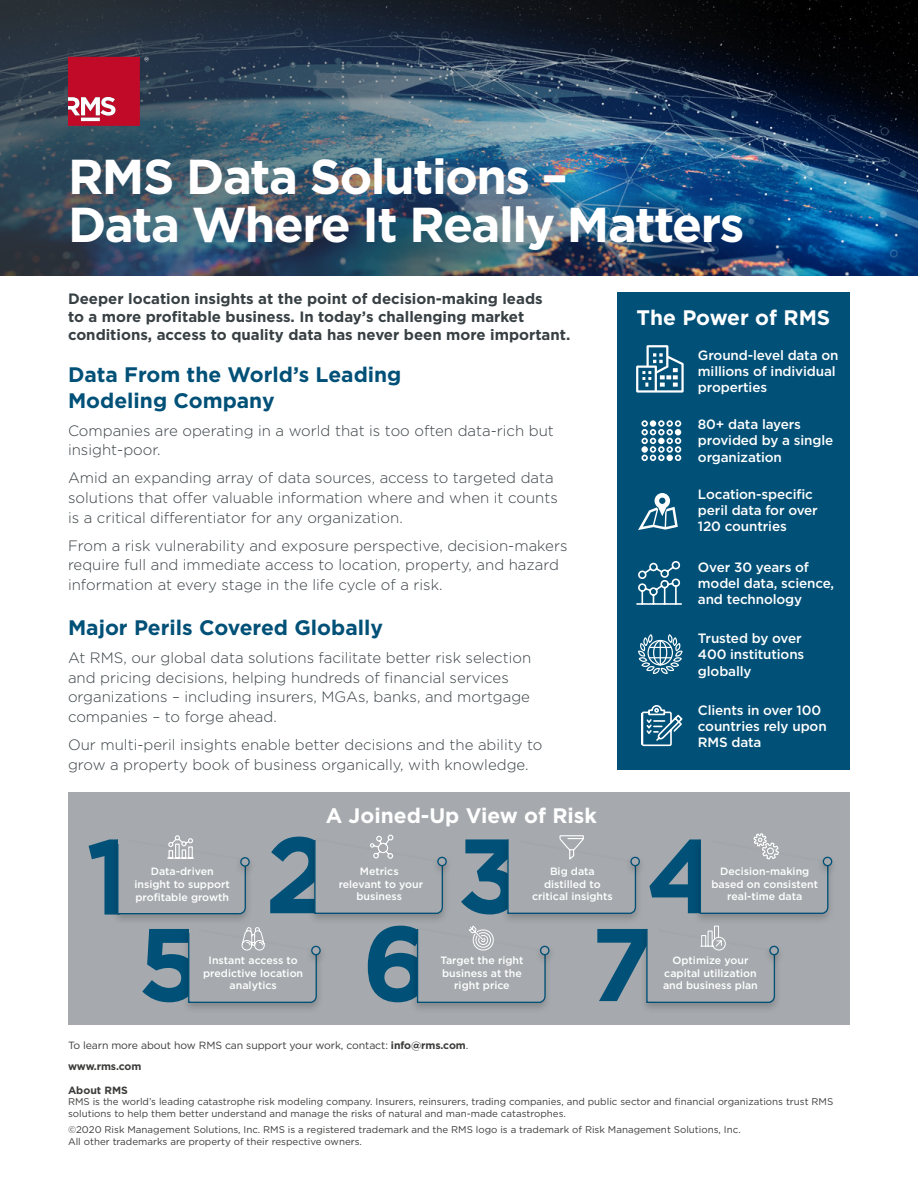
<style>
.page{position:relative;width:918px;height:1188px;background:#fff}
.page>*{position:absolute;margin:0;border:0;box-sizing:border-box;transform-origin:0 0}
.t1{font:700 49.05px/47.4px "Gotham";letter-spacing:-.03em;color:#fff}
.t2{font:700 21px/25.7px "Gotham";color:#005077}
.t3{font:700 21px "Gotham";color:#fff}
.t4{font:300 15px/19.6px "Gotham";color:#384044}
.t5{font:700 15px/18px "Gotham";color:#384044}
.t6{font:500 13.5px/16.2px "Gotham";letter-spacing:-.01em;color:#fff}
.t7{font:500 10.65px/12.8px "Gotham";color:#fff;text-align:center}
.t8{font:10.5px/21.1px "Gotham";letter-spacing:-.01em;color:#3c3c3b}
.t9{font:700 10.5px "Gotham";color:#3c3c3b}
.t10{font:9.75px/11.7px "Gotham";color:#3c3c3b}
.s1{font-weight:700}
</style>
<div class="page">
<img style="left:784px;top:0;width:134px;height:275px">
<img style="left:0;top:0;width:784px;height:275px">
<svg style="left:68px;top:57px;width:81px;height:69px;background:#b52a42"></svg>
<div style="left:617px;top:292px;width:233px;height:478px;background:#005077"></div>
<svg style="left:638px;top:493px;width:40px;height:37px"></svg>
<svg style="left:636px;top:345px;width:48px;height:48px"></svg>
<svg style="left:638px;top:634px;width:45px;height:40px"></svg>
<div style="left:68px;top:792px;width:782px;height:233px;background:#a6aaae"></div>
<div style="left:110px;top:836px;width:143px;height:89px;background:#000;opacity:.2"></div>
<div style="left:181px;top:926px;width:143px;height:88px;background:#000;opacity:.2"></div>
<div style="left:410px;top:926px;width:142px;height:88px;background:#000;opacity:.2"></div>
<div style="left:639px;top:926px;width:143px;height:88px;background:#000;opacity:.2"></div>
<div style="left:307px;top:837px;width:143px;height:88px;background:#000;opacity:.2"></div>
<div style="left:500px;top:837px;width:143px;height:88px;background:#000;opacity:.2"></div>
<div style="left:693px;top:837px;width:142px;height:88px;background:#000;opacity:.2"></div>
<div style="left:233px;top:854px;width:24px;height:23px;background:#000;opacity:.2"></div>
<div style="left:240px;top:857px;width:10px;height:10px;border:1px solid #005077;border-radius:50%"></div>
<div style="left:304px;top:943px;width:23px;height:23px;background:#000;opacity:.2"></div>
<div style="left:311px;top:946px;width:10px;height:9px;border:1px solid #005077;border-radius:50%"></div>
<div style="left:533px;top:943px;width:23px;height:23px;background:#000;opacity:.2"></div>
<div style="left:540px;top:946px;width:10px;height:9px;border:1px solid #005077;border-radius:50%"></div>
<div style="left:762px;top:943px;width:24px;height:23px;background:#000;opacity:.2"></div>
<div style="left:769px;top:946px;width:10px;height:9px;border:1px solid #005077;border-radius:50%"></div>
<div style="left:430px;top:854px;width:24px;height:23px;background:#000;opacity:.2"></div>
<div style="left:437px;top:857px;width:10px;height:9px;border:1px solid #005077;border-radius:50%"></div>
<div style="left:623px;top:854px;width:24px;height:23px;background:#000;opacity:.2"></div>
<div style="left:630px;top:857px;width:10px;height:9px;border:1px solid #005077;border-radius:50%"></div>
<div style="left:816px;top:854px;width:23px;height:23px;background:#000;opacity:.2"></div>
<div style="left:823px;top:857px;width:9px;height:9px;background:#a6aaae;border-radius:50%"></div>
<div style="left:823px;top:857px;width:9px;height:9px;border:1px solid #005077;border-radius:50%"></div>
<div style="left:189px;top:925px;width:10px;height:8px;background:#a6aaae"></div>
<svg style="left:89px;top:835px;width:158px;height:80px"></svg>
<svg style="left:270px;top:834px;width:174px;height:81px"></svg>
<svg style="left:461px;top:835px;width:176px;height:80px"></svg>
<svg style="left:649px;top:833px;width:180px;height:82px"></svg>
<svg style="left:368px;top:924px;width:178px;height:80px"></svg>
<svg style="left:142px;top:927px;width:176px;height:77px"></svg>
<svg style="left:597px;top:925px;width:179px;height:79px"></svg>
<svg style="left:641px;top:421px;width:41px;height:40px"></svg>
<svg style="left:636px;top:561px;width:46px;height:44px"></svg>
<svg style="left:641px;top:705px;width:42px;height:42px"></svg>
<h1 class="t1" style="left:68px;top:153px;width:678px">RMS Data Solutions –<br>Data Where It Really Matters</h1>
<p class="t5" style="left:68px;top:290px;width:504px">Deeper location insights at the point of decision-making leads<br>to a more profitable business. In today’s challenging market conditions, access to quality data has never been more important.</p>
<h2 class="t2" style="left:68px;top:362px;width:335px">Data From the World’s Leading<br>Modeling Company</h2>
<p class="t4" style="left:68px;top:420px;width:487px">Companies are operating in a world that is too often data-rich but insight-poor.</p>
<p class="t4" style="left:68px;top:468px;width:491px">Amid an expanding array of data sources, access to targeted data solutions that offer valuable information where and when it counts is a critical differentiator for any organization.</p>
<p class="t4" style="left:68px;top:535px;width:501px">From a risk vulnerability and exposure perspective, decision-makers require full and immediate access to location, property, and hazard information at every stage in the life cycle of a risk.</p>
<h2 class="t2" style="left:68px;top:615px;width:317px">Major Perils Covered Globally</h2>
<p class="t4" style="left:68px;top:648px;width:465px">At RMS, our global data solutions facilitate better risk selection and pricing decisions, helping hundreds of financial services organizations – including insurers, MGAs, banks, and mortgage companies – to forge ahead.</p>
<p class="t4" style="left:68px;top:734px;width:476px">Our multi-peril insights enable better decisions and the ability to grow a property book of business organically, with knowledge.</p>
<h2 class="t3" style="left:326px;top:802px;width:273px">A Joined-Up View of Risk</h2>
<h2 class="t3" style="left:637px;top:303px;width:195px">The Power of RMS</h2>
<p class="t6" style="left:698px;top:347px;width:142px">Ground-level data on millions of individual properties</p>
<p class="t6" style="left:698px;top:416px;width:137px">80+ data layers provided by a single organization</p>
<p class="t6" style="left:698px;top:485px;width:121px">Location-specific peril data for over<br>120 countries</p>
<p class="t6" style="left:698px;top:559px;width:138px">Over 30 years of model data, science, and technology</p>
<p class="t6" style="left:698px;top:630px;width:108px">Trusted by over<br>400 institutions globally</p>
<p class="t6" style="left:698px;top:702px;width:130px">Clients in over 100 countries rely upon<br>RMS data</p>
<p class="t7" style="left:135px;top:865px;width:97px">Data-driven insight to support profitable growth</p>
<p class="t7" style="left:339px;top:865px;width:86px">Metrics<br>relevant to your business</p>
<p class="t7" style="left:532px;top:865px;width:82px">Big data distilled to critical insights</p>
<p class="t7" style="left:711px;top:865px;width:108px">Decision-making based on consistent real-time data</p>
<p class="t7" style="left:203px;top:954px;width:102px">Instant access to predictive location analytics</p>
<p class="t7" style="left:440px;top:954px;width:85px">Target the right business at the right price</p>
<p class="t7" style="left:663px;top:954px;width:96px">Optimize your capital utilization and business plan</p>
<p class="t8" style="left:68px;top:1034px;width:402px">To learn more about how RMS can support your work, contact: <span class="s1">info@rms.com</span>. <span class="s1">www.rms.com</span></p>
<p class="t9" style="left:68px;top:1083px;width:61px">About RMS</p>
<p class="t10" style="left:68px;top:1096px;width:767px">RMS is the world’s leading catastrophe risk modeling company. Insurers, reinsurers, trading companies, and public sector and financial organizations trust RMS solutions to help them better understand and manage the risks of natural and man-made catastrophes.</p>
<p class="t10" style="left:68px;top:1124px;width:674px">©2020 Risk Management Solutions, Inc. RMS is a registered trademark and the RMS logo is a trademark of Risk Management Solutions, Inc.<br>All other trademarks are property of their respective owners.</p>
</div>
